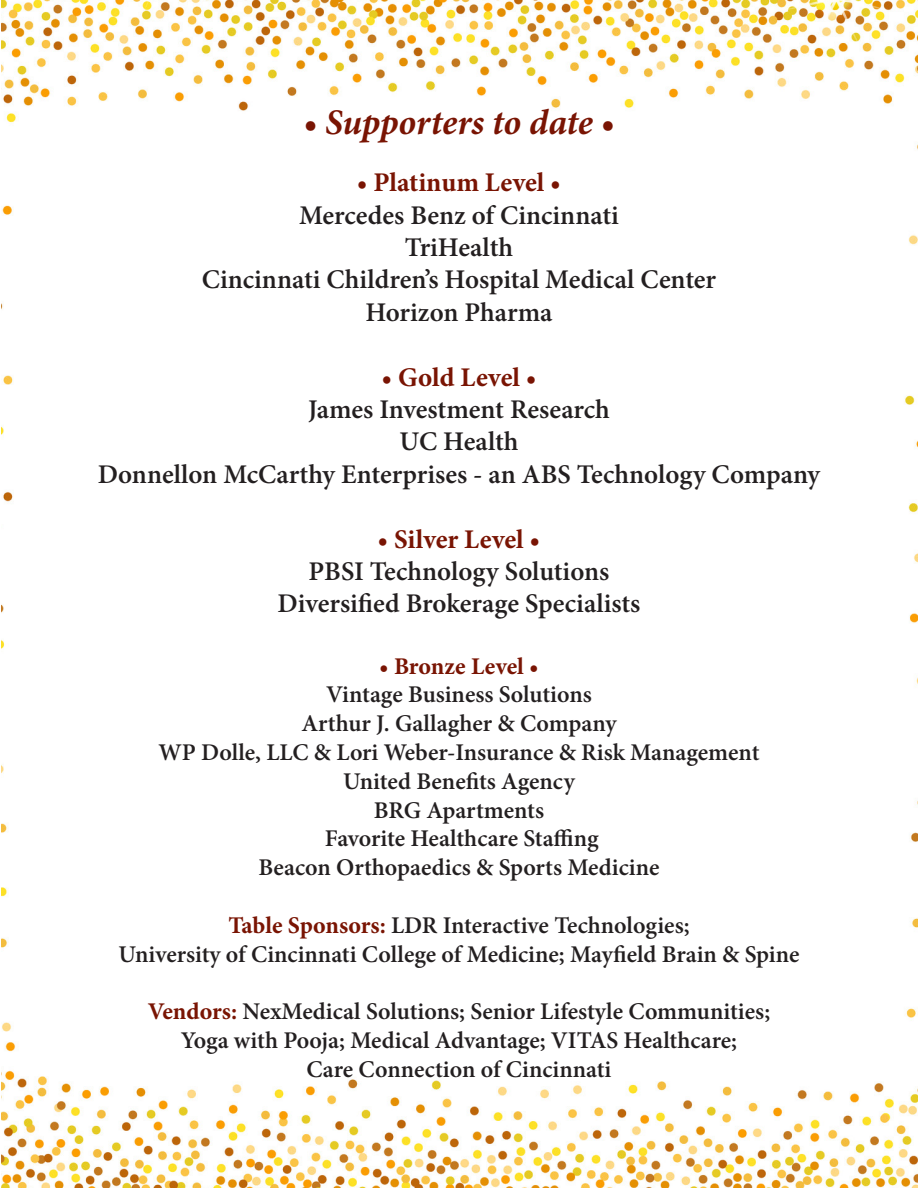
<style>
.page{position:relative;width:918px;height:1188px;background:#fff}
.page>*{position:absolute;margin:0;border:0;box-sizing:border-box;transform-origin:0 0}
.t1{font:italic 700 36px "Minion Pro";letter-spacing:-.005em;color:#791403}
.t2{font:600 27px "Minion Pro";color:#231f20}
.t3{font:700 27px "Minion Pro";letter-spacing:-.005em;color:#791403}
.t4{font:600 24px "Minion Pro";color:#231f20}
.t5{font:700 24px "Minion Pro";letter-spacing:-.005em;color:#791403}
.s1{font-weight:700;color:#791403}
</style>
<div class="page">
<img style="left:1px;top:0;width:917px;height:1188px">
<p class="t1" style="left:304px;top:96px;width:312px">• Supporters to date •</p>
<p class="t3" style="left:357px;top:164px;width:206px">• Platinum Level •</p>
<p class="t2" style="left:299px;top:196px;width:321px">Mercedes Benz of Cincinnati</p>
<p class="t2" style="left:405px;top:229px;width:110px">TriHealth</p>
<p class="t2" style="left:202px;top:261px;width:516px">Cincinnati Children’s Hospital Medical Center</p>
<p class="t2" style="left:365px;top:293px;width:189px">Horizon Pharma</p>
<p class="t3" style="left:381px;top:358px;width:157px">• Gold Level •</p>
<p class="t2" style="left:308px;top:391px;width:303px">James Investment Research</p>
<p class="t2" style="left:399px;top:423px;width:121px">UC Health</p>
<p class="t2" style="left:98px;top:455px;width:724px">Donnellon McCarthy Enterprises - an ABS Technology Company</p>
<p class="t3" style="left:378px;top:520px;width:164px">• Silver Level •</p>
<p class="t2" style="left:309px;top:553px;width:302px">PBSI Technology Solutions</p>
<p class="t2" style="left:278px;top:585px;width:364px">Diversified Brokerage Specialists</p>
<p class="t5" style="left:379px;top:649px;width:161px">• Bronze Level •</p>
<p class="t4" style="left:326px;top:678px;width:267px">Vintage Business Solutions</p>
<p class="t4" style="left:302px;top:707px;width:316px">Arthur J. Gallagher &amp; Company</p>
<p class="t4" style="left:158px;top:736px;width:603px">WP Dolle, LLC &amp; Lori Weber-Insurance &amp; Risk Management</p>
<p class="t4" style="left:343px;top:765px;width:233px">United Benefits Agency</p>
<p class="t4" style="left:374px;top:793px;width:172px">BRG Apartments</p>
<p class="t4" style="left:325px;top:822px;width:275px">Favorite Healthcare Staffing</p>
<p class="t4" style="left:258px;top:851px;width:403px">Beacon Orthopaedics &amp; Sports Medicine</p>
<p class="t4" style="left:228px;top:909px;width:463px"><span class="s1">Table Sponsors:</span> LDR Interactive Technologies;</p>
<p class="t4" style="left:118px;top:937px;width:683px">University of Cincinnati College of Medicine; Mayfield Brain &amp; Spine</p>
<p class="t4" style="left:148px;top:995px;width:624px"><span class="s1">Vendors:</span> NexMedical Solutions; Senior Lifestyle Communities;</p>
<p class="t4" style="left:181px;top:1024px;width:558px">Yoga with Pooja; Medical Advantage; VITAS Healthcare;</p>
<p class="t4" style="left:307px;top:1053px;width:306px">Care Connection of Cincinnati</p>
</div>
